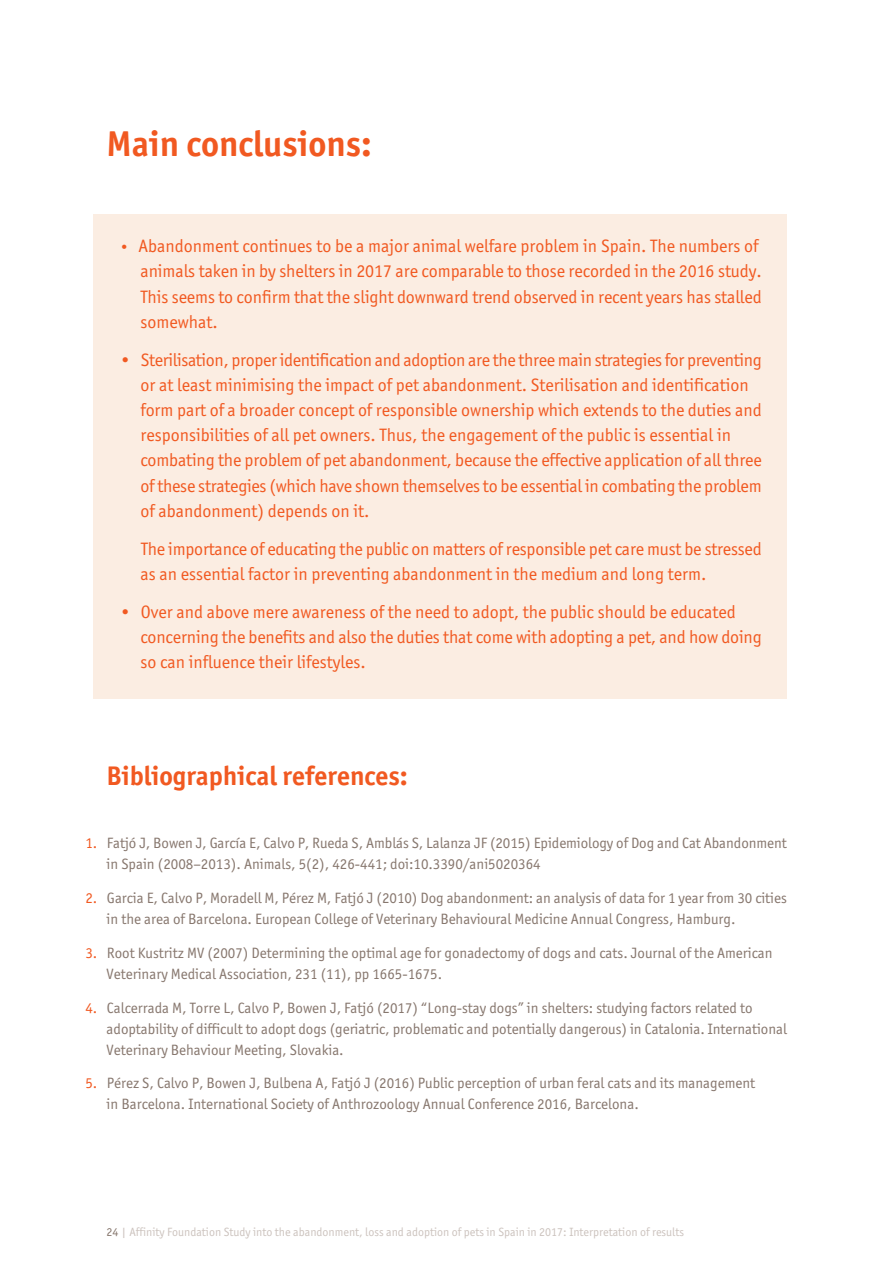
<style>
.page{position:relative;width:893px;height:1263px;background:#fff}
.page>*{position:absolute;margin:0;border:0;box-sizing:border-box;transform-origin:0 0}
.t1{font:700 36px "Officina San ITC";color:#f15921}
.t2{font:700 27px "Officina San ITC";color:#f15921}
.t3{font:18px/25.2px "Officina San ITC";letter-spacing:-.005em;color:#f15921}
.t4{font:15px/21px "Officina San ITC";color:#87776e}
.t5{font:12px "Officina San ITC";color:#ccc3be}
.s1{font-size:15px}
.s2{color:#f15921}
.s3{color:#87776e}
</style>
<div class="page">
<div style="left:94px;top:214px;width:693px;height:485px;background:#fbede2"></div>
<h1 class="t1" style="left:106px;top:130px;width:267px">Main conclusions:</h1>
<p class="t3" style="left:140px;top:235px;width:623px;text-indent:-21px"><span class="s1">•</span> Abandonment continues to be a major animal welfare problem in Spain. The numbers of animals taken in by shelters in 2017 are comparable to those recorded in the 2016 study.<br>This seems to confirm that the slight downward trend observed in recent years has stalled somewhat.</p>
<p class="t3" style="left:140px;top:348px;width:623px;text-indent:-21px">• Sterilisation, proper identification and adoption are the three main strategies for preventing or at least minimising the impact of pet abandonment. Sterilisation and identification form part of a broader concept of responsible ownership which extends to the duties and responsibilities of all pet owners. Thus, the engagement of the public is essential in combating the problem of pet abandonment, because the effective application of all three of these strategies (which have shown themselves to be essential in combating the problem of abandonment) depends on it.</p>
<p class="t3" style="left:140px;top:538px;width:623px">The importance of educating the public on matters of responsible pet care must be stressed as an essential factor in preventing abandonment in the medium and long term.</p>
<p class="t3" style="left:140px;top:601px;width:623px;text-indent:-21px">• Over and above mere awareness of the need to adopt, the public should be educated concerning the benefits and also the duties that come with adopting a pet, and how doing so can influence their lifestyles.</p>
<h2 class="t2" style="left:106px;top:765px;width:303px">Bibliographical references:</h2>
<p class="t4" style="left:107px;top:834px;width:682px;text-indent:-21px"><span class="s2">1.</span> Fatjó J, Bowen J, García E, Calvo P, Rueda S, Amblás S, Lalanza JF (2015) Epidemiology of Dog and Cat Abandonment in Spain (2008–2013). Animals, 5(2), 426-441; doi:10.3390/ani5020364</p>
<p class="t4" style="left:107px;top:889px;width:682px;text-indent:-21px"><span class="s2">2.</span> Garcia E, Calvo P, Moradell M, Pérez M, Fatjó J (2010) Dog abandonment: an analysis of data for 1 year from 30 cities in the area of Barcelona. European College of Veterinary Behavioural Medicine Annual Congress, Hamburg.</p>
<p class="t4" style="left:107px;top:943px;width:667px;text-indent:-21px"><span class="s2">3.</span> Root Kustritz MV (2007) Determining the optimal age for gonadectomy of dogs and cats. Journal of the American<br>Veterinary Medical Association, 231 (11), pp 1665-1675.</p>
<p class="t4" style="left:107px;top:998px;width:682px;text-indent:-21px"><span class="s2">4.</span> Calcerrada M, Torre L, Calvo P, Bowen J, Fatjó (2017) “Long-stay dogs” in shelters: studying factors related to adoptability of difficult to adopt dogs (geriatric, problematic and potentially dangerous) in Catalonia. International<br>Veterinary Behaviour Meeting, Slovakia.</p>
<p class="t4" style="left:107px;top:1074px;width:650px;text-indent:-21px"><span class="s2">5.</span> Pérez S, Calvo P, Bowen J, Bulbena A, Fatjó J (2016) Public perception of urban feral cats and its management in Barcelona. International Society of Anthrozoology Annual Conference 2016, Barcelona.</p>
<p class="t5" style="left:106px;top:1228px;width:579px"><span class="s3">24</span> | Affinity Foundation Study into the abandonment, loss and adoption of pets in Spain in 2017: Interpretation of results</p>
</div>
